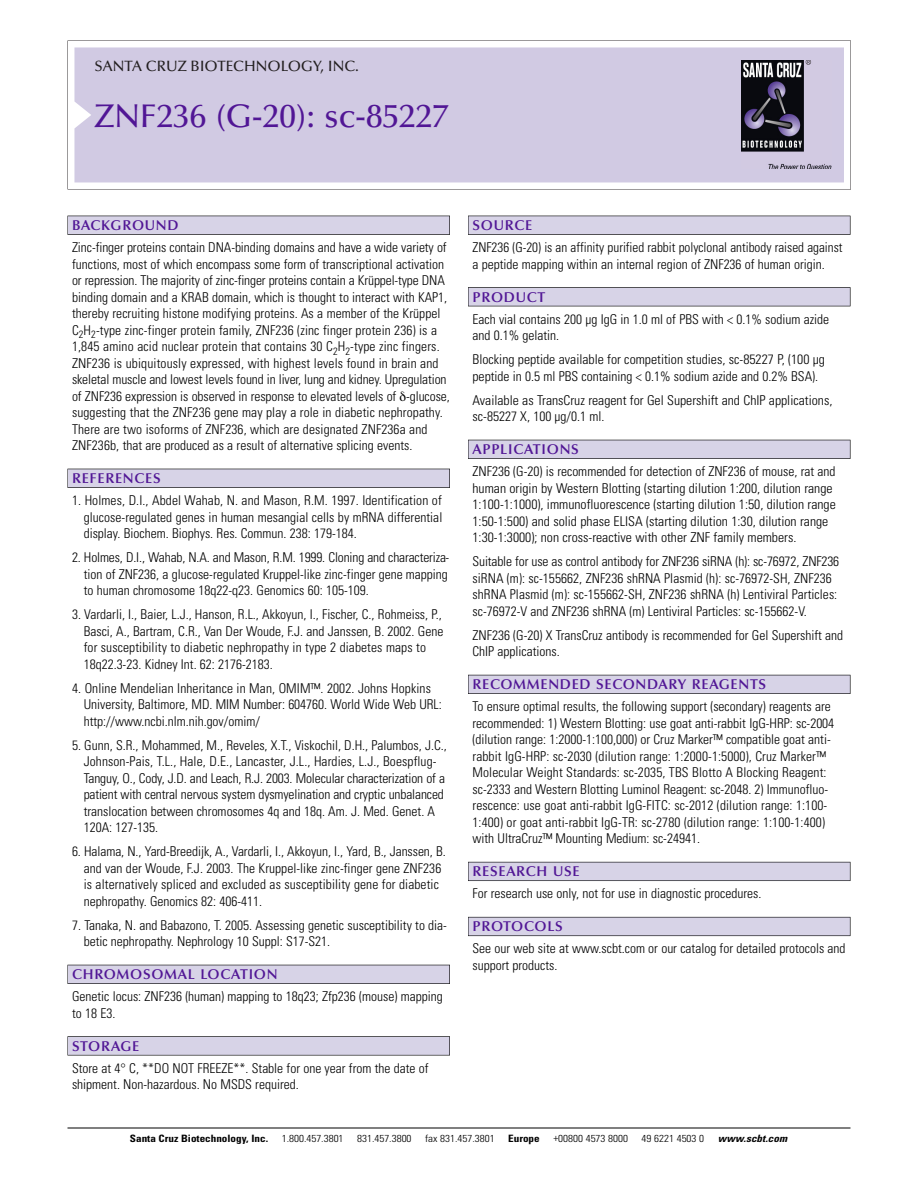
<style>
.page{position:relative;width:918px;height:1188px;background:#fff}
.page>*{position:absolute;margin:0;border:0;box-sizing:border-box;transform-origin:0 0}
.t1{font:500 33px "Optima";color:#511695}
.t2{font:500 15px "Optima";color:#231f20}
.t3{font:600 14.25px "Optima";letter-spacing:.05em;color:#511695}
.t4{font:300 condensed 13.5px/16.5px "Univers";color:#000}
.t5{font:300 condensed 10.2px "Univers";color:#000;scale:1.1 1}
.t6{font:700 condensed 10.2px "Univers";color:#000;scale:1.1 1}
.t7{font:italic 700 condensed 10.2px "Univers";letter-spacing:.005em;color:#000;scale:1.1 1}
</style>
<div class="page">
<svg style="left:68px;top:40px;width:783px;height:149px"></svg>
<div style="left:74px;top:47px;width:770px;height:135px;background:#d1cae3"></div>
<img style="left:741px;top:60px;width:90px;height:108px">
<div style="left:68px;top:216px;width:382px;height:19px;background:#525155"></div>
<div style="left:68px;top:216px;width:381px;height:18px;background:#d7d3e7"></div>
<div style="left:68px;top:469px;width:382px;height:19px;background:#515055"></div>
<div style="left:68px;top:469px;width:381px;height:18px;background:#d7d3e7"></div>
<div style="left:68px;top:965px;width:382px;height:19px;background:#525158"></div>
<div style="left:68px;top:965px;width:381px;height:18px;background:#d7d3e7"></div>
<div style="left:68px;top:1036px;width:382px;height:19px;background:#575759"></div>
<div style="left:68px;top:1037px;width:381px;height:18px;background:#d7d3e7"></div>
<div style="left:468px;top:216px;width:382px;height:19px;background:#525155"></div>
<div style="left:468px;top:216px;width:382px;height:18px;background:#d7d3e7"></div>
<div style="left:468px;top:287px;width:382px;height:19px;background:#525155"></div>
<div style="left:468px;top:288px;width:382px;height:18px;background:#d7d3e7"></div>
<div style="left:468px;top:440px;width:382px;height:19px;background:#525158"></div>
<div style="left:468px;top:440px;width:382px;height:18px;background:#d7d3e7"></div>
<div style="left:468px;top:675px;width:382px;height:19px;background:#54535a"></div>
<div style="left:468px;top:675px;width:382px;height:18px;background:#d7d3e7"></div>
<div style="left:468px;top:862px;width:382px;height:19px;background:#5b5a62"></div>
<div style="left:468px;top:862px;width:382px;height:18px;background:#d7d3e7"></div>
<div style="left:468px;top:917px;width:382px;height:19px;background:#66646e"></div>
<div style="left:468px;top:917px;width:382px;height:18px;background:#d7d3e7"></div>
<hr style="left:68px;top:1128px;width:782px;height:1px;background:#000">
<p class="t2" style="left:94px;top:61px;width:266px">SANTA CRUZ BIOTECHNOLOGY, INC.</p>
<h1 class="t1" style="left:94px;top:103px;width:356px">ZNF236 (G-20): sc-85227</h1>
<p class="t3" style="left:72px;top:219px;width:108px">BACKGROUND</p>
<p class="t4" style="left:72px;top:240px;width:379px">Zinc-finger proteins contain DNA-binding domains and have a wide variety of functions, most of which encompass some form of transcriptional activation or repression. The majority of zinc-finger proteins contain a Krüppel-type DNA binding domain and a KRAB domain, which is thought to interact with KAP1, thereby recruiting histone modifying proteins. As a member of the Krüppel C<sub>2</sub>H<sub>2</sub>-type zinc-finger protein family, ZNF236 (zinc finger protein 236) is a 1,845 amino acid nuclear protein that contains 30 C<sub>2</sub>H<sub>2</sub>-type zinc fingers.<br>ZNF236 is ubiquitously expressed, with highest levels found in brain and skeletal muscle and lowest levels found in liver, lung and kidney. Upregulation of ZNF236 expression is observed in response to elevated levels of -glucose, suggesting that the ZNF236 gene may play a role in diabetic nephropathy.<br>There are two isoforms of ZNF236, which are designated ZNF236a and ZNF236b, that are produced as a result of alternative splicing events.</p>
<p class="t3" style="left:72px;top:473px;width:90px">REFERENCES</p>
<p class="t4" style="left:84px;top:493px;width:360px;text-align:justify;text-indent:-12px">1. Holmes, D.I., Abdel Wahab, N. and Mason, R.M. 1997. Identification of glucose-regulated genes in human mesangial cells by mRNA differential display. Biochem. Biophys. Res. Commun. 238: 179-184.</p>
<p class="t4" style="left:84px;top:550px;width:367px;text-align:justify;text-indent:-12px">2. Holmes, D.I., Wahab, N.A. and Mason, R.M. 1999. Cloning and characteriza&shy;tion of ZNF236, a glucose-regulated Kruppel-like zinc-finger gene mapping to human chromosome 18q22-q23. Genomics 60: 105-109.</p>
<p class="t4" style="left:84px;top:607px;width:361px;text-indent:-12px">3. Vardarli, I., Baier, L.J., Hanson, R.L., Akkoyun, I., Fischer, C., Rohmeiss, P., Basci, A., Bartram, C.R., Van Der Woude, F.J. and Janssen, B. 2002. Gene for susceptibility to diabetic nephropathy in type 2 diabetes maps to 18q22.3-23. Kidney Int. 62: 2176-2183.</p>
<p class="t4" style="left:84px;top:681px;width:360px;text-indent:-12px">4. Online Mendelian Inheritance in Man, OMIM™. 2002. Johns Hopkins<br>University, Baltimore, MD. MIM Number: 604760. World Wide Web URL: http://www.ncbi.nlm.nih.gov/omim/</p>
<p class="t4" style="left:84px;top:738px;width:365px;text-indent:-12px">5. Gunn, S.R., Mohammed, M., Reveles, X.T., Viskochil, D.H., Palumbos, J.C., Johnson-Pais, T.L., Hale, D.E., Lancaster, J.L., Hardies, L.J., Boespflug-Tanguy, O., Cody, J.D. and Leach, R.J. 2003. Molecular characterization of a patient with central nervous system dysmyelination and cryptic unbalanced translocation between chromosomes 4q and 18q. Am. J. Med. Genet. A 120A: 127-135.</p>
<p class="t4" style="left:84px;top:844px;width:364px;text-indent:-12px">6. Halama, N., Yard-Breedijk, A., Vardarli, I., Akkoyun, I., Yard, B., Janssen, B. and van der Woude, F.J. 2003. The Kruppel-like zinc-finger gene ZNF236 is alternatively spliced and excluded as susceptibility gene for diabetic nephropathy. Genomics 82: 406-411.</p>
<p class="t4" style="left:84px;top:918px;width:365px;text-indent:-12px">7. Tanaka, N. and Babazono, T. 2005. Assessing genetic susceptibility to dia&shy;betic nephropathy. Nephrology 10 Suppl: S17-S21.</p>
<p class="t3" style="left:72px;top:969px;width:207px">CHROMOSOMAL LOCATION</p>
<p class="t4" style="left:72px;top:989px;width:372px">Genetic locus: ZNF236 (human) mapping to 18q23; Zfp236 (mouse) mapping to 18 E3.</p>
<p class="t3" style="left:72px;top:1040px;width:69px">STORAGE</p>
<p class="t4" style="left:72px;top:1061px;width:358px">Store at 4° C, **DO NOT FREEZE**. Stable for one year from the date of shipment. Non-hazardous. No MSDS required.</p>
<p class="t3" style="left:473px;top:219px;width:61px">SOURCE</p>
<p class="t4" style="left:473px;top:240px;width:372px">ZNF236 (G-20) is an affinity purified rabbit polyclonal antibody raised against a peptide mapping within an internal region of ZNF236 of human origin.</p>
<p class="t3" style="left:473px;top:291px;width:74px">PRODUCT</p>
<p class="t4" style="left:473px;top:312px;width:358px">Each vial contains 200 µg IgG in 1.0 ml of PBS with &lt; 0.1% sodium azide and 0.1% gelatin.</p>
<p class="t4" style="left:473px;top:352px;width:354px">Blocking peptide available for competition studies, sc-85227 P, (100 µg peptide in 0.5 ml PBS containing &lt; 0.1% sodium azide and 0.2% BSA).</p>
<p class="t4" style="left:473px;top:393px;width:361px">Available as TransCruz reagent for Gel Supershift and ChIP applications, sc-85227 X, 100 µg/0.1 ml.</p>
<p class="t3" style="left:473px;top:444px;width:108px">APPLICATIONS</p>
<p class="t4" style="left:473px;top:464px;width:365px">ZNF236 (G-20) is recommended for detection of ZNF236 of mouse, rat and human origin by Western Blotting (starting dilution 1:200, dilution range 1:100-1:1000), immunofluorescence (starting dilution 1:50, dilution range 1:50-1:500) and solid phase ELISA (starting dilution 1:30, dilution range 1:30-1:3000); non cross-reactive with other ZNF family members.</p>
<p class="t4" style="left:473px;top:554px;width:368px">Suitable for use as control antibody for ZNF236 siRNA (h): sc-76972, ZNF236 siRNA (m): sc-155662, ZNF236 shRNA Plasmid (h): sc-76972-SH, ZNF236 shRNA Plasmid (m): sc-155662-SH, ZNF236 shRNA (h) Lentiviral Particles: sc-76972-V and ZNF236 shRNA (m) Lentiviral Particles: sc-155662-V.</p>
<p class="t4" style="left:473px;top:628px;width:372px">ZNF236 (G-20) X TransCruz antibody is recommended for Gel Supershift and<br>ChIP applications.</p>
<p class="t3" style="left:473px;top:679px;width:295px">RECOMMENDED SECONDARY REAGENTS</p>
<p class="t4" style="left:473px;top:699px;width:363px">To ensure optimal results, the following support (secondary) reagents are recommended: 1) Western Blotting: use goat anti-rabbit IgG-HRP: sc-2004 (dilution range: 1:2000-1:100,000) or Cruz Marker™ compatible goat anti&shy;rabbit IgG-HRP: sc-2030 (dilution range: 1:2000-1:5000), Cruz Marker™ Molecular Weight Standards: sc-2035, TBS Blotto A Blocking Reagent: sc-2333 and Western Blotting Luminol Reagent: sc-2048. 2) Immunofluo&shy;rescence: use goat anti-rabbit IgG-FITC: sc-2012 (dilution range: 1:100- 1:400) or goat anti-rabbit IgG-TR: sc-2780 (dilution range: 1:100-1:400) with UltraCruz™ Mounting Medium: sc-24941.</p>
<p class="t3" style="left:473px;top:866px;width:109px">RESEARCH USE</p>
<p class="t4" style="left:473px;top:886px;width:290px">For research use only, not for use in diagnostic procedures.</p>
<p class="t3" style="left:473px;top:921px;width:92px">PROTOCOLS</p>
<p class="t4" style="left:473px;top:941px;width:375px">See our web site at www.scbt.com or our catalog for detailed protocols and support products.</p>
<p class="t6" style="left:130px;top:1135px;width:127px">Santa Cruz Biotechnology, Inc.</p>
<p class="t5" style="left:282px;top:1135px;width:58px">1.800.457.3801</p>
<p class="t5" style="left:357px;top:1135px;width:51px">831.457.3800</p>
<p class="t5" style="left:425px;top:1135px;width:65px">fax 831.457.3801</p>
<p class="t6" style="left:508px;top:1135px;width:30px">Europe</p>
<p class="t5" style="left:553px;top:1135px;width:69px">+00800 4573 8000</p>
<p class="t5" style="left:642px;top:1135px;width:58px">49 6221 4503 0</p>
<p class="t7" style="left:718px;top:1135px;width:64px">www.scbt.com</p>
</div>
